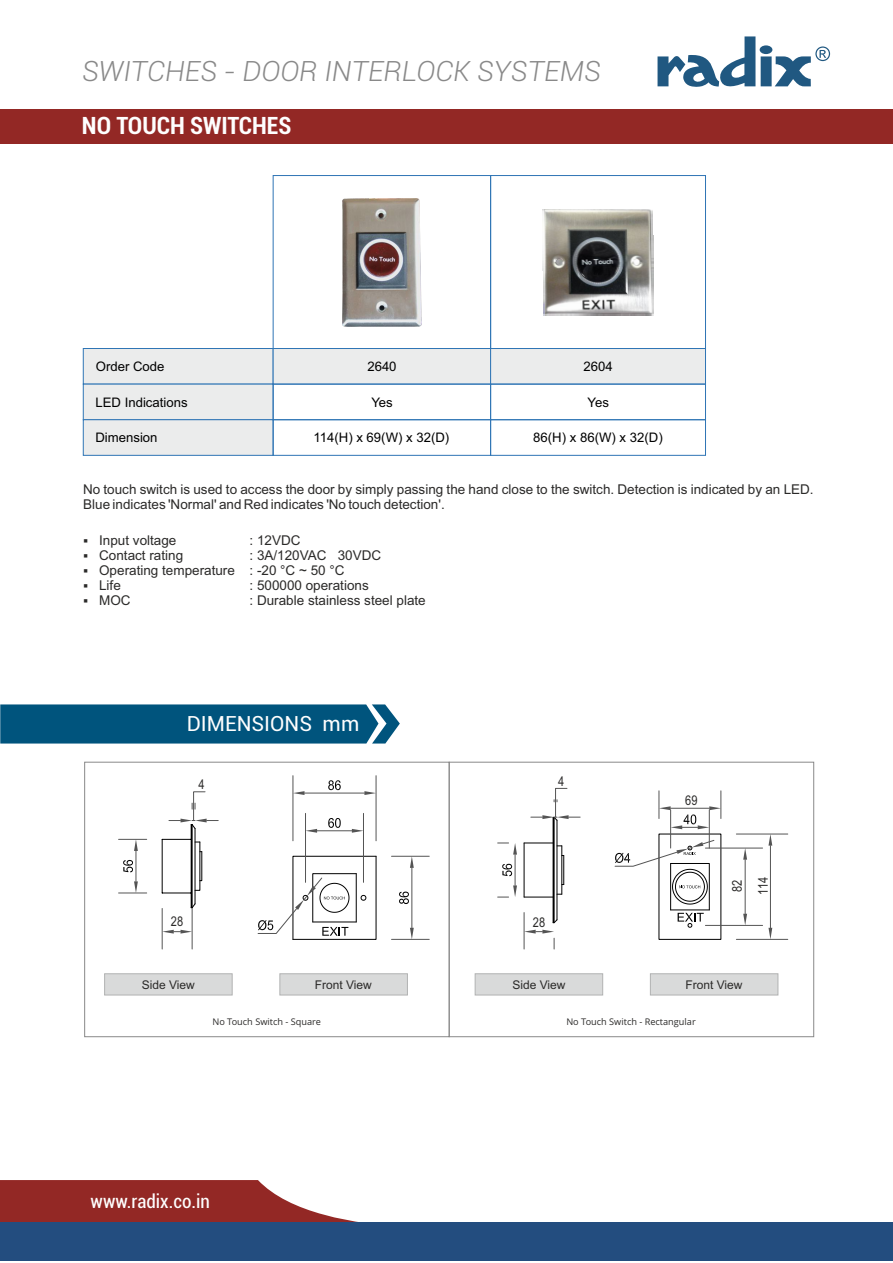
<style>
.page{position:relative;width:893px;height:1263px;background:#fff}
.page>*{position:absolute;margin:0;border:0;box-sizing:border-box;transform-origin:0 0}
.t1{font:italic 300 28.05px "Roboto";color:#898989}
.t2{font:700 condensed 24px "Roboto";color:#fefefe}
.t3{font:21px "Roboto";color:#fefefe}
.t4{font:condensed 19.2px "Roboto";color:#fefefe}
.t5{font:13.5px/15.1px "Arial";color:#2b2a29}
.t6{font:13.5px/26.1px "Arial Narrow";color:#2b2a29}
.t7{font:13.2px "Arial";color:#000}
.t8{font:12px "Arial";color:#2b2a29}
.t9{font:9.15px "Open Sans";color:#2b2a29}
</style>
<div class="page">
<div style="left:84px;top:762px;width:365px;height:275px;border:1px solid #898989"></div>
<div style="left:0;top:704px;width:400px;height:39px;background:#00547d"></div>
<div style="left:0;top:109px;width:893px;height:34px;background:#932825"></div>
<svg style="left:657px;top:36px;width:173px;height:51px"></svg>
<hr style="left:293px;top:776px;width:1px;height:65px;background:#545454">
<hr style="left:376px;top:776px;width:1px;height:65px;background:#545454">
<hr style="left:305px;top:793px;width:59px;height:1px;background:#545454">
<svg style="left:293px;top:791px;width:11px;height:4px"></svg>
<svg style="left:364px;top:791px;width:12px;height:4px"></svg>
<svg style="left:328px;top:780px;width:13px;height:10px"></svg>
<hr style="left:305px;top:813px;width:1px;height:69px;background:#545454">
<hr style="left:363px;top:813px;width:1px;height:69px;background:#545454">
<hr style="left:317px;top:830px;width:35px;height:1px;background:#545454">
<svg style="left:306px;top:829px;width:11px;height:4px"></svg>
<svg style="left:352px;top:829px;width:11px;height:4px"></svg>
<svg style="left:328px;top:818px;width:13px;height:10px"></svg>
<hr style="left:391px;top:856px;width:38px;height:1px;background:#545454">
<hr style="left:391px;top:939px;width:38px;height:1px;background:#545454">
<hr style="left:412px;top:868px;width:1px;height:60px;background:#545454">
<svg style="left:410px;top:856px;width:4px;height:12px"></svg>
<svg style="left:410px;top:928px;width:4px;height:11px"></svg>
<svg style="left:399px;top:891px;width:10px;height:13px"></svg>
<svg style="left:258px;top:856px;width:118px;height:83px"></svg>
<hr style="left:136px;top:851px;width:1px;height:30px;background:#545454">
<svg style="left:119px;top:839px;width:28px;height:12px"></svg>
<svg style="left:119px;top:881px;width:28px;height:13px"></svg>
<svg style="left:123px;top:860px;width:10px;height:12px"></svg>
<hr style="left:162px;top:908px;width:1px;height:41px;background:#545454">
<hr style="left:192px;top:908px;width:1px;height:41px;background:#545454">
<svg style="left:162px;top:930px;width:30px;height:3px"></svg>
<svg style="left:162px;top:792px;width:56px;height:116px"></svg>
<svg style="left:279px;top:973px;width:129px;height:23px;background:#d6d7d7"></svg>
<svg style="left:104px;top:973px;width:129px;height:23px;background:#d6d7d7"></svg>
<hr style="left:554px;top:817px;width:1px;height:106px;background:#000">
<hr style="left:557px;top:820px;width:1px;height:100px;background:#000">
<hr style="left:562px;top:846px;width:1px;height:48px;background:#000">
<hr style="left:553px;top:817px;width:1px;height:106px;background:#000">
<hr style="left:524px;top:843px;width:1px;height:54px;background:#000">
<svg style="left:554px;top:919px;width:4px;height:4px"></svg>
<svg style="left:562px;top:855px;width:2px;height:30px"></svg>
<svg style="left:524px;top:894px;width:38px;height:4px"></svg>
<svg style="left:524px;top:843px;width:38px;height:4px"></svg>
<hr style="left:524px;top:912px;width:1px;height:37px;background:#545454">
<svg style="left:524px;top:930px;width:31px;height:19px"></svg>
<hr style="left:515px;top:854px;width:1px;height:31px;background:#545454">
<svg style="left:498px;top:843px;width:19px;height:11px"></svg>
<svg style="left:498px;top:885px;width:19px;height:13px"></svg>
<svg style="left:502px;top:864px;width:10px;height:12px"></svg>
<svg style="left:531px;top:788px;width:49px;height:33px"></svg>
<hr style="left:705px;top:848px;width:58px;height:1px;background:#545454">
<hr style="left:705px;top:925px;width:58px;height:1px;background:#545454">
<hr style="left:745px;top:860px;width:1px;height:54px;background:#545454">
<svg style="left:743px;top:848px;width:4px;height:12px"></svg>
<svg style="left:743px;top:914px;width:4px;height:11px"></svg>
<hr style="left:736px;top:834px;width:52px;height:1px;background:#545454">
<hr style="left:736px;top:939px;width:52px;height:1px;background:#545454">
<hr style="left:770px;top:846px;width:1px;height:82px;background:#545454">
<svg style="left:768px;top:834px;width:4px;height:12px"></svg>
<svg style="left:768px;top:928px;width:4px;height:11px"></svg>
<hr style="left:670px;top:810px;width:1px;height:38px;background:#545454">
<hr style="left:709px;top:810px;width:1px;height:38px;background:#545454">
<svg style="left:659px;top:791px;width:63px;height:38px"></svg>
<svg style="left:615px;top:840px;width:99px;height:88px"></svg>
<svg style="left:650px;top:973px;width:129px;height:23px;background:#d6d7d7"></svg>
<svg style="left:474px;top:973px;width:130px;height:23px;background:#d6d7d7"></svg>
<div style="left:449px;top:762px;width:365px;height:275px;border:1px solid #898989"></div>
<img style="left:342px;top:198px;width:80px;height:128px">
<img style="left:542px;top:209px;width:112px;height:106px">
<div style="left:273px;top:175px;width:218px;height:174px;border:1px solid #2f75b5"></div>
<svg style="left:83px;top:348px;width:623px;height:108px"></svg>
<div style="left:490px;top:384px;width:216px;height:36px;border:1px solid #2f75b5"></div>
<div style="left:490px;top:419px;width:216px;height:36px;border:1px solid #2f75b5"></div>
<div style="left:490px;top:175px;width:216px;height:174px;border:1px solid #2f75b5"></div>
<svg style="left:0;top:1180px;width:358px;height:42px"></svg>
<div style="left:853px;top:1222px;width:40px;height:39px;background:#234d7f"></div>
<div style="left:0;top:1222px;width:853px;height:39px;background:#234d7f"></div>
<h1 class="t1" style="left:82px;top:60px;width:521px">SWITCHES - DOOR INTERLOCK SYSTEMS</h1>
<h2 class="t2" style="left:82px;top:116px;width:211px">NO TOUCH SWITCHES</h2>
<p class="t7" style="left:96px;top:361px;width:70px">Order Code</p>
<p class="t7" style="left:95px;top:397px;width:94px">LED Indications</p>
<p class="t7" style="left:95px;top:433px;width:64px">Dimension</p>
<p class="t7" style="left:367px;top:361px;width:31px">2640</p>
<p class="t7" style="left:371px;top:397px;width:23px">Yes</p>
<p class="t7" style="left:313px;top:433px;width:137px">114(H) x 69(W) x 32(D)</p>
<p class="t7" style="left:583px;top:361px;width:31px">2604</p>
<p class="t7" style="left:588px;top:397px;width:23px">Yes</p>
<p class="t7" style="left:533px;top:433px;width:131px">86(H) x 86(W) x 32(D)</p>
<p class="t5" style="left:83px;top:483px;width:732px">No touch switch is used to access the door by simply passing the hand close to the switch. Detection is indicated by an LED.<br>Blue indicates 'Normal' and Red indicates 'No touch detection'.</p>
<p class="t5" style="left:83px;top:534px;width:95px">▪ Input voltage</p>
<p class="t5" style="left:249px;top:534px;width:53px">: 12VDC</p>
<p class="t5" style="left:83px;top:549px;width:101px">▪ Contact rating</p>
<p class="t5" style="left:249px;top:549px;width:133px">: 3A/120VAC 30VDC</p>
<p class="t5" style="left:83px;top:564px;width:263px">▪ Operating temperature : -20 °C ~ 50 °C</p>
<p class="t5" style="left:83px;top:579px;width:39px">▪ Life</p>
<p class="t5" style="left:249px;top:579px;width:121px">: 500000 operations</p>
<p class="t5" style="left:83px;top:594px;width:49px">▪ MOC</p>
<p class="t5" style="left:249px;top:594px;width:178px">: Durable stainless steel plate</p>
<h3 class="t3" style="left:187px;top:716px;width:174px">DIMENSIONS mm</h3>
<p class="t6" style="left:199px;top:772px;width:8px">4</p>
<p class="t6" style="left:558px;top:769px;width:8px">4</p>
<p class="t6" style="left:171px;top:910px;width:14px">28</p>
<p class="t6" style="left:533px;top:910px;width:14px">28</p>
<p class="t6" style="left:685px;top:789px;width:14px">69</p>
<p class="t6" style="left:725px;top:894px;width:19px;rotate:-90deg">82<br>114</p>
<p class="t8" style="left:142px;top:980px;width:55px">Side View</p>
<p class="t8" style="left:315px;top:980px;width:59px">Front View</p>
<p class="t8" style="left:512px;top:980px;width:55px">Side View</p>
<p class="t8" style="left:685px;top:980px;width:59px">Front View</p>
<p class="t9" style="left:212px;top:1018px;width:110px">No Touch Switch - Square</p>
<p class="t9" style="left:566px;top:1018px;width:131px">No Touch Switch - Rectangular</p>
<h3 class="t4" style="left:91px;top:1194px;width:121px">www.radix.co.in</h3>
</div>
